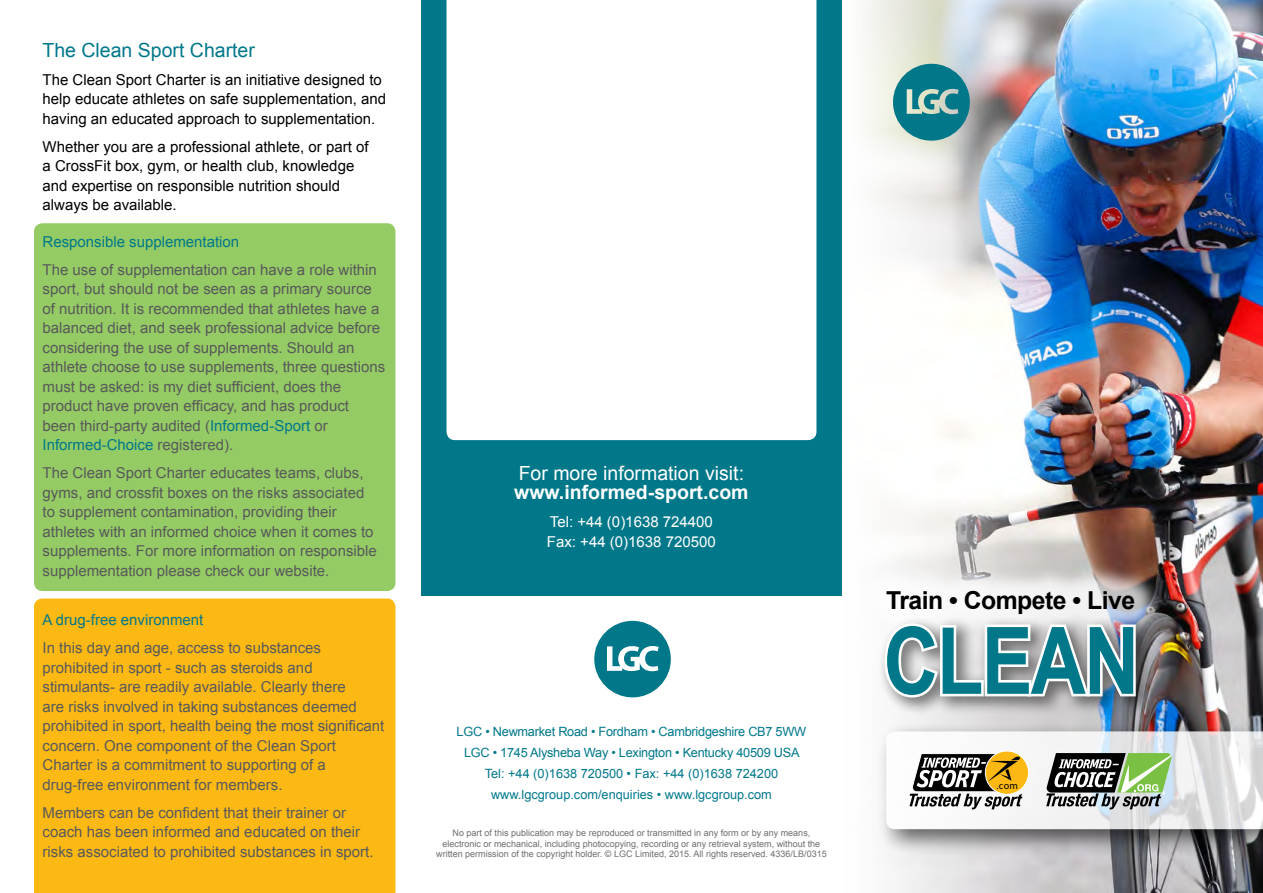
<style>
.page{position:relative;width:1263px;height:893px;background:#fff}
.page>*{position:absolute;margin:0;border:0;box-sizing:border-box;transform-origin:0 0}
.t1{font:700 93.15px "Arial Narrow";letter-spacing:-.02em;color:#00788a}
.t2{font:700 24.75px "Arial";letter-spacing:-.02em;color:#000}
.t3{font:19.5px "Arial";color:#fff}
.t4{font:700 19.5px "Arial";color:#fff}
.t5{font:19.5px "Arial";color:#00788a}
.t6{font:15px/19.5px "Arial";color:#58595b}
.t7{font:15px/19.5px "Arial";color:#000}
.t8{font:15px "Arial";color:#00788a}
.t9{font:15px/19.5px "Arial";color:#fff}
.t10{font:12.75px/21px "Arial";letter-spacing:-.02em;color:#00788a;text-align:center}
.t11{font:10.2px "Myriad Pro";color:#000}
.t12{font:9px/10.8px "Arial";color:#6d6e71;text-align:center}
.s1{color:#00788a}
</style>
<div class="page">
<img style="left:863px;top:0;width:400px;height:893px">
<div style="left:858px;top:563px;width:304px;height:79px;background:#fff;opacity:.75"></div>
<div style="left:876px;top:721px;width:387px;height:136px;background:#000;opacity:.75"></div>
<div style="left:877px;top:616px;width:279px;height:101px;background:#000;opacity:.5"></div>
<svg style="left:882px;top:621px;width:256px;height:79px"></svg>
<div style="left:34px;top:598px;width:361px;height:295px;background:#fdb913"></div>
<div style="left:34px;top:223px;width:361px;height:368px;background:#95cb64;border-radius:9px"></div>
<div style="left:421px;top:0;width:420px;height:595px;background:#00788a"></div>
<svg style="left:893px;top:64px;width:77px;height:77px;background:#4999a1"></svg>
<svg style="left:594px;top:621px;width:77px;height:76px"></svg>
<svg style="left:886px;top:731px;width:377px;height:98px"></svg>
<div style="left:446px;top:0;width:370px;height:440px;background:#fff"></div>
<h3 class="t5" style="left:43px;top:37px;width:214px">The Clean Sport Charter</h3>
<p class="t7" style="left:43px;top:70px;width:345px">The Clean Sport Charter is an initiative designed to help educate athletes on safe supplementation, and having an educated approach to supplementation.</p>
<p class="t7" style="left:43px;top:137px;width:327px">Whether you are a professional athlete, or part of a CrossFit box, gym, or health club, knowledge and expertise on responsible nutrition should always be available.</p>
<p class="t8" style="left:43px;top:232px;width:198px">Responsible supplementation</p>
<p class="t6" style="left:43px;top:260px;width:344px">The use of supplementation can have a role within sport, but should not be seen as a primary source of nutrition. It is recommended that athletes have a balanced diet, and seek professional advice before considering the use of supplements. Should an athlete choose to use supplements, three questions must be asked: is my diet sufficient, does the product have proven efficacy, and has product been third-party audited (<span class="s1">Informed-Sport</span> or <span class="s1">Informed-Choice</span> registered).</p>
<p class="t6" style="left:43px;top:463px;width:336px">The Clean Sport Charter educates teams, clubs, gyms, and crossfit boxes on the risks associated to supplement contamination, providing their athletes with an informed choice when it comes to supplements. For more information on responsible supplementation please check our website.</p>
<p class="t8" style="left:43px;top:610px;width:162px">A drug-free environment</p>
<p class="t6" style="left:43px;top:638px;width:343px">In this day and age, access to substances prohibited in sport - such as steroids and stimulants- are readily available. Clearly there<br>are risks involved in taking substances deemed prohibited in sport, health being the most significant concern. One component of the Clean Sport Charter is a commitment to supporting of a drug-free environment for members.</p>
<p class="t6" style="left:43px;top:803px;width:332px">Members can be confident that their trainer or coach has been informed and educated on their risks associated to prohibited substances in sport.</p>
<h3 class="t3" style="left:519px;top:460px;width:227px">For more information visit:</h3>
<h3 class="t4" style="left:514px;top:479px;width:236px">www.informed-sport.com</h3>
<p class="t9" style="left:547px;top:512px;width:170px">Tel: +44 (0)1638 724400<br>Fax: +44 (0)1638 720500</p>
<p class="t10" style="left:457px;top:722px;width:351px">LGC • Newmarket Road • Fordham • Cambridgeshire CB7 5WW LGC • 1745 Alysheba Way • Lexington • Kentucky 40509 USA Tel: +44 (0)1638 720500 • Fax: +44 (0)1638 724200 www.lgcgroup.com/enquiries • www.lgcgroup.com</p>
<p class="t12" style="left:436px;top:827px;width:392px">No part of this publication may be reproduced or transmitted in any form or by any means, electronic or mechanical, including photocopying, recording or any retrieval system, without the written permission of the copyright holder. © LGC Limited, 2015. All rights reserved. 4336/LB/0315</p>
<h2 class="t2" style="left:886px;top:584px;width:251px">Train • Compete • Live</h2>
<h1 class="t1" style="left:883px;top:590px;width:257px">CLEAN</h1>
<p class="t11" style="left:996px;top:779px;width:23px">.com</p>
</div>
